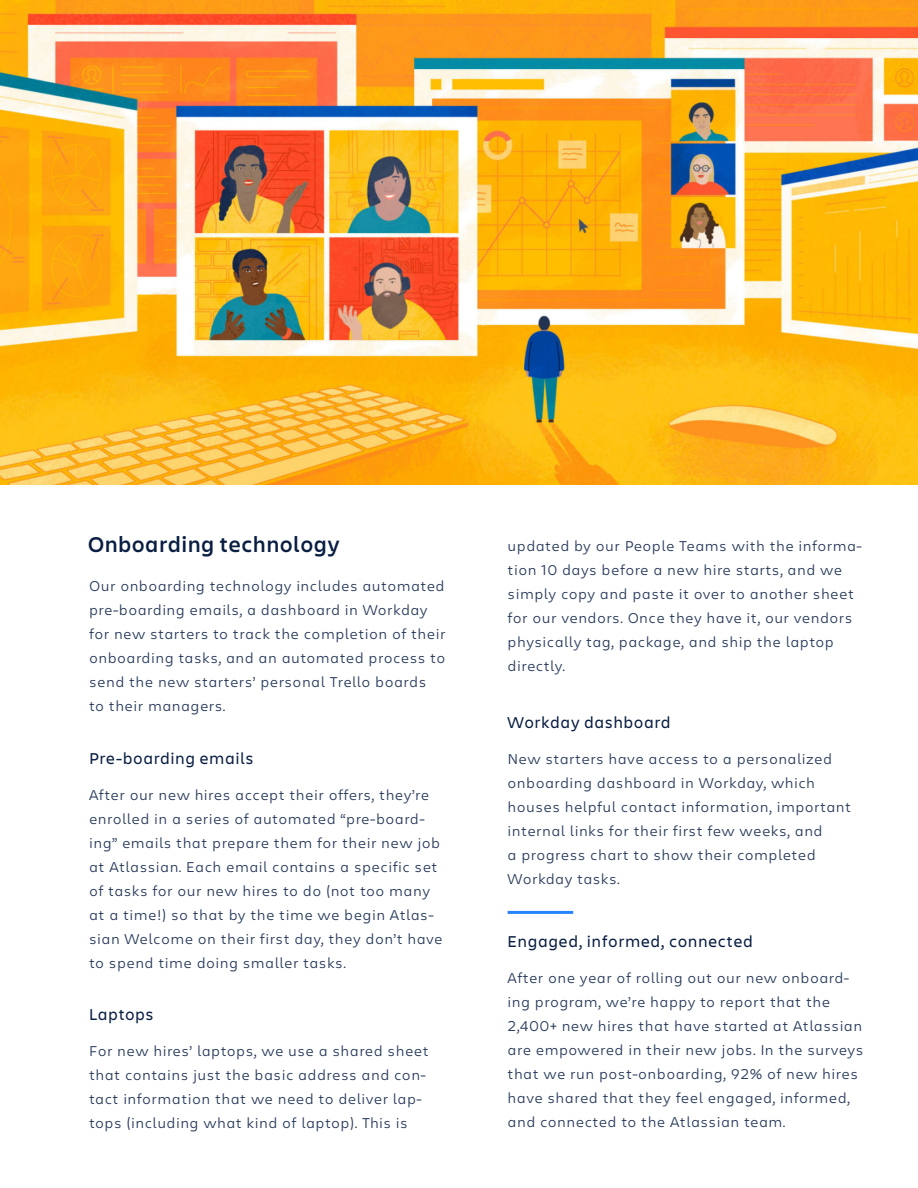
<style>
.page{position:relative;width:918px;height:1188px;background:#fff}
.page>*{position:absolute;margin:0;border:0;box-sizing:border-box;transform-origin:0 0}
.t1{font:600 22.5px "Charlie Display";letter-spacing:.05em;color:#091e42}
.t2{font:16.5px "Charlie Display";letter-spacing:.07em;color:#091e42}
.t3{font:300 15px/24px "Charlie Text";letter-spacing:.03em;color:#253858}
</style>
<div class="page">
<img style="left:0;top:0;width:918px;height:484px">
<hr style="left:508px;top:911px;width:65px;height:3px;background:#2684ff">
<h1 class="t1" style="left:88px;top:528px;width:253px">Onboarding technology</h1>
<p class="t3" style="left:508px;top:533px;width:356px">updated by our People Teams with the informa&shy;tion 10 days before a new hire starts, and we simply copy and paste it over to another sheet for our vendors. Once they have it, our vendors physically tag, package, and ship the laptop directly.</p>
<p class="t3" style="left:89px;top:573px;width:358px">Our onboarding technology includes automated pre-boarding emails, a dashboard in Workday for new starters to track the completion of their onboarding tasks, and an automated process to send the new starters’ personal Trello boards<br>to their managers.</p>
<p class="t2" style="left:89px;top:746px;width:166px">Pre-boarding emails</p>
<p class="t3" style="left:89px;top:782px;width:355px">After our new hires accept their offers, they’re enrolled in a series of automated “pre-board&shy;ing” emails that prepare them for their new job at Atlassian. Each email contains a specific set of tasks for our new hires to do (not too many at a time!) so that by the time we begin Atlas&shy;sian Welcome on their first day, they don’t have to spend time doing smaller tasks.</p>
<p class="t2" style="left:89px;top:1003px;width:66px">Laptops</p>
<p class="t3" style="left:89px;top:1038px;width:341px">For new hires’ laptops, we use a shared sheet that contains just the basic address and con&shy;tact information that we need to deliver lap&shy;tops (including what kind of laptop). This is</p>
<p class="t2" style="left:508px;top:711px;width:164px">Workday dashboard</p>
<p class="t3" style="left:508px;top:746px;width:345px">New starters have access to a personalized onboarding dashboard in Workday, which houses helpful contact information, important internal links for their first few weeks, and<br>a progress chart to show their completed Workday tasks.</p>
<p class="t2" style="left:508px;top:930px;width:247px">Engaged, informed, connected</p>
<p class="t3" style="left:508px;top:965px;width:357px">After one year of rolling out our new onboard&shy;ing program, we’re happy to report that the 2,400+ new hires that have started at Atlassian are empowered in their new jobs. In the surveys that we run post-onboarding, 92% of new hires have shared that they feel engaged, informed, and connected to the Atlassian team.</p>
</div>
